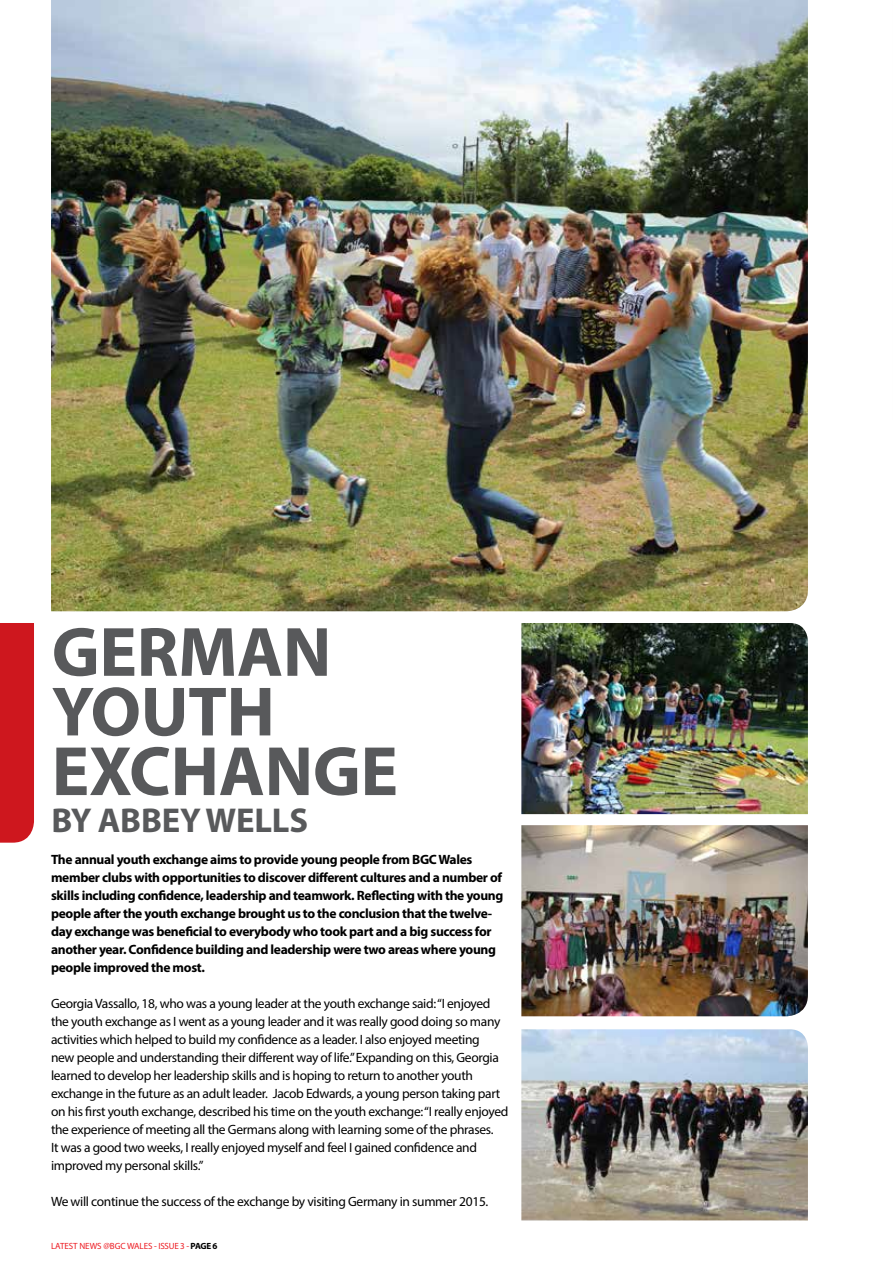
<style>
.page{position:relative;width:893px;height:1263px;background:#fff}
.page>*{position:absolute;margin:0;border:0;box-sizing:border-box;transform-origin:0 0}
.t1{font:700 70.35px/59.6px "Myriad Pro";letter-spacing:-.005em;color:#58595b}
.t2{font:700 34.65px "Myriad Pro";color:#58595b}
.t3{font:13.5px/18px "Myriad Pro";letter-spacing:-.025em;color:#000}
.t4{font:700 13.5px/18px "Myriad Pro";letter-spacing:-.025em;color:#000}
.t5{font:9px "Myriad Pro";letter-spacing:-.005em;color:#ed1d24}
.s1{font-weight:700;color:#000}
</style>
<div class="page">
<div style="left:0;top:623px;width:34px;height:220px;background:#ce171e"></div>
<img style="left:521px;top:1029px;width:287px;height:191px">
<img style="left:51px;top:0;width:757px;height:611px">
<img style="left:521px;top:825px;width:287px;height:191px">
<img style="left:521px;top:623px;width:287px;height:191px">
<h1 class="t1" style="left:52px;top:620px;width:348px">GERMAN<br>YOUTH<br>EXCHANGE</h1>
<h2 class="t2" style="left:51px;top:798px;width:90px">by Abbey</h2>
<h2 class="t2" style="left:206px;top:798px;width:49px">Wells</h2>
<p class="t4" style="left:51px;top:850px;width:454px">The annual youth exchange aims to provide young people from BGC Wales member clubs with opportunities to discover different cultures and a number of skills including confidence, leadership and teamwork. Reflecting with the young people after the youth exchange brought us to the conclusion that the twelve&shy;day exchange was beneficial to everybody who took part and a big success for another year. Confidence building and leadership were two areas where young people improved the most.</p>
<p class="t3" style="left:51px;top:994px;width:459px">Georgia Vassallo, 18, who was a young leader at the youth exchange said: “I enjoyed the youth exchange as I went as a young leader and it was really good doing so many activities which helped to build my confidence as a leader. I also enjoyed meeting<br>new people and understanding their different way of life.” Expanding on this, Georgia learned to develop her leadership skills and is hoping to return to another youth exchange in the future as an adult leader. Jacob Edwards, a young person taking part on his first youth exchange, described his time on the youth exchange: “I really enjoyed the experience of meeting all the Germans along with learning some of the phrases.<br>It was a good two weeks, I really enjoyed myself and feel I gained confidence and improved my personal skills.”</p>
<p class="t3" style="left:51px;top:1192px;width:439px">We will continue the success of the exchange by visiting Germany in summer 2015.</p>
<p class="t5" style="left:51px;top:1240px;width:65px">latest news @bgc</p>
<p class="t5" style="left:127px;top:1240px;width:92px">wales - ISSUE 3 - <span class="s1">PAGE 6</span></p>
</div>
